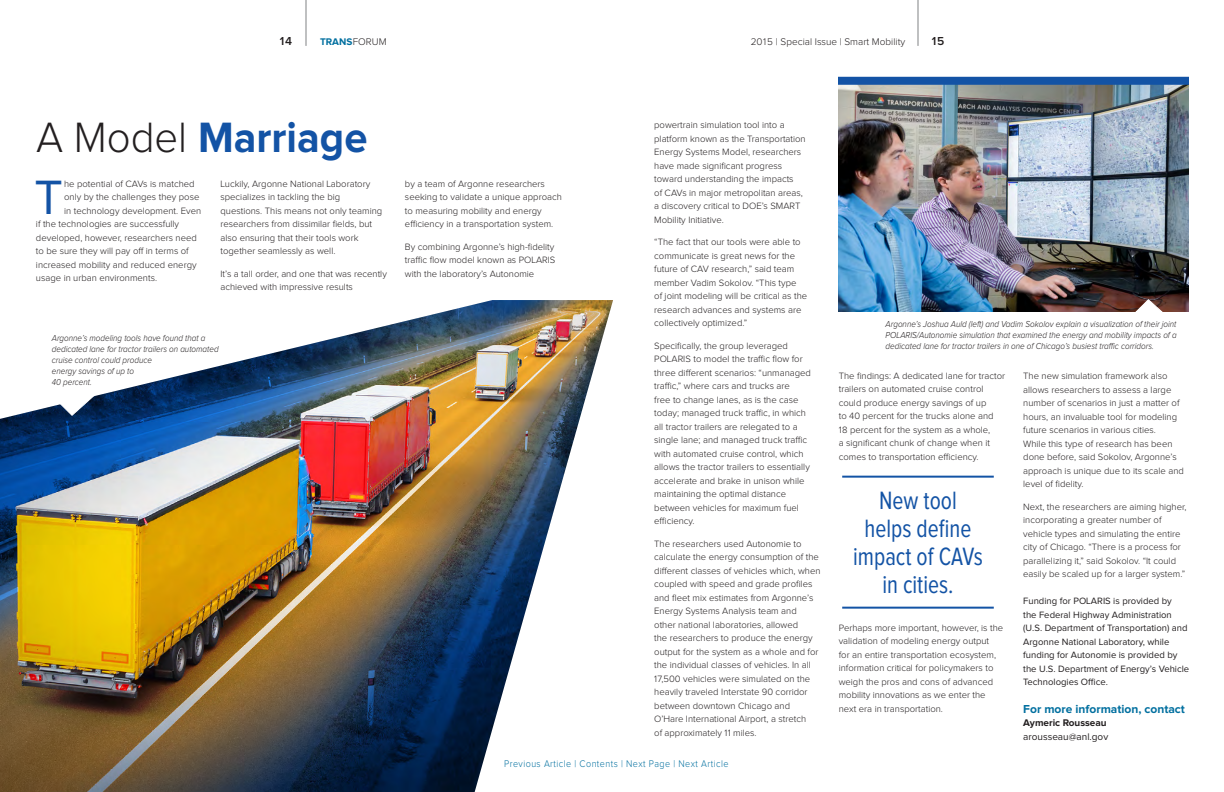
<style>
.page{position:relative;width:1224px;height:792px;background:#fff}
.page>*{position:absolute;margin:0;border:0;box-sizing:border-box;transform-origin:0 0}
.TF_body_text{font:50px "Proxima Nova";color:#1353a5}
.headline{font:700 44px "Proxima Nova";color:#1353a5;scale:.95 1}
.New_callouts{font:26px/28px "Proxima Nova Cond";color:#1353a5;text-align:center;scale:.9 1}
.TF_body_text-2{font:700 12px "Proxima Nova";color:#006f9f}
.t1{font:600 12px "Proxima Nova";color:#231f20}
.t2{font:300 10px "Proxima Nova";letter-spacing:.05em;color:#006f9f;scale:.9 1}
.TF_body_text-3{font:10px/13.5px "Proxima Nova";color:#231f20}
.t3{font:300 10px "Proxima Nova";color:#231f20}
.t4{font:700 10px "Proxima Nova";color:#006f9f}
.TF_body_text-4{font:300 9.5px/13.5px "Proxima Nova";color:#231f20}
.TF_body_text-5{font:9.5px/13.5px "Proxima Nova";color:#231f20}
.Captions{font:italic 300 9px/11px "Proxima Nova";color:#231f20;scale:.9 1}
.s1{font-weight:300;color:#231f20}
.s2{font-weight:700}
</style>
<div class="page">
<hr style="left:306px;top:0;width:1px;height:46px;background:#808285">
<hr style="left:918px;top:0;width:1px;height:46px;background:#808285">
<img style="left:0;top:300px;width:613px;height:492px">
<svg style="left:51px;top:396px;width:45px;height:21px"></svg>
<hr style="left:842px;top:476px;width:152px;height:2px;background:#1353a5">
<hr style="left:842px;top:607px;width:152px;height:2px;background:#1353a5">
<img style="left:838px;top:85px;width:351px;height:227px">
<svg style="left:1134px;top:298px;width:31px;height:14px"></svg>
<div style="left:838px;top:77px;width:351px;height:8px;background:#1353a5"></div>
<p class="t1" style="left:280px;top:35px;width:14px">14</p>
<p class="t4" style="left:320px;top:37px;width:68px">TRANS<span class="s1">FORUM</span></p>
<p class="t3" style="left:751px;top:37px;width:156px">2015 | Special Issue | Smart Mobility</p>
<p class="t1" style="left:932px;top:35px;width:14px">15</p>
<p class="headline" style="left:36px;top:117px;width:350px"><span class="s1">A Model</span> Marriage</p>
<p class="TF_body_text" style="left:34px;top:174px;width:30px">T</p>
<p class="TF_body_text-4" style="left:64px;top:177px;width:132px">he potential of CAVs is matched</p>
<p class="TF_body_text-4" style="left:64px;top:191px;width:137px">only by the challenges they pose</p>
<p class="TF_body_text-4" style="left:64px;top:204px;width:139px">in technology development. Even</p>
<p class="TF_body_text-4" style="left:36px;top:218px;width:145px">if the technologies are successfully</p>
<p class="TF_body_text-4" style="left:36px;top:231px;width:162px">developed, however, researchers need</p>
<p class="TF_body_text-4" style="left:36px;top:245px;width:154px">to be sure they will pay off in terms of</p>
<p class="TF_body_text-4" style="left:36px;top:258px;width:162px">increased mobility and reduced energy</p>
<p class="TF_body_text-4" style="left:36px;top:272px;width:123px">usage in urban environments.</p>
<p class="TF_body_text-4" style="left:220px;top:177px;width:163px">Luckily, Argonne National Laboratory specializes in tackling the big questions. This means not only teaming researchers from dissimilar fields, but also ensuring that their tools work together seamlessly as well.</p>
<p class="TF_body_text-4" style="left:220px;top:267px;width:168px">It’s a tall order, and one that was recently achieved with impressive results</p>
<p class="Captions" style="left:52px;top:333px;width:187px">Argonne’s modeling tools have found that a dedicated lane for tractor trailers on automated cruise control could produce<br>energy savings of up to<br>40 percent.</p>
<p class="TF_body_text-4" style="left:405px;top:177px;width:158px">by a team of Argonne researchers seeking to validate a unique approach to measuring mobility and energy efficiency in a transportation system.</p>
<p class="TF_body_text-4" style="left:405px;top:240px;width:152px;text-align:justify">By combining Argonne’s high-fidelity traffic flow model known as POLARIS with the laboratory’s Autonomie</p>
<p class="TF_body_text-4" style="left:654px;top:119px;width:153px">powertrain simulation tool into a platform known as the Transportation Energy Systems Model, researchers have made significant progress toward understanding the impacts<br>of CAVs in major metropolitan areas, a discovery critical to DOE’s SMART Mobility Initiative.</p>
<p class="TF_body_text-4" style="left:654px;top:236px;width:154px">“The fact that our tools were able to communicate is great news for the future of CAV research,” said team member Vadim Sokolov. “This type<br>of joint modeling will be critical as the research advances and systems are collectively optimized.”</p>
<p class="TF_body_text-4" style="left:654px;top:339px;width:158px">Specifically, the group leveraged POLARIS to model the traffic flow for three different scenarios: “unmanaged traffic,” where cars and trucks are<br>free to change lanes, as is the case today; managed truck traffic, in which all tractor trailers are relegated to a single lane; and managed truck traffic with automated cruise control, which allows the tractor trailers to essentially accelerate and brake in unison while maintaining the optimal distance between vehicles for maximum fuel efficiency.</p>
<p class="TF_body_text-4" style="left:654px;top:537px;width:168px">The researchers used Autonomie to calculate the energy consumption of the different classes of vehicles which, when coupled with speed and grade profiles and fleet mix estimates from Argonne’s Energy Systems Analysis team and other national laboratories, allowed<br>the researchers to produce the energy output for the system as a whole and for the individual classes of vehicles. In all 17,500 vehicles were simulated on the heavily traveled Interstate 90 corridor between downtown Chicago and O’Hare International Airport, a stretch<br>of approximately 11 miles.</p>
<p class="t2" style="left:504px;top:759px;width:251px">Previous Article | Contents | Next Page | Next Article</p>
<p class="Captions" style="left:886px;top:319px;width:325px;text-align:justify">Argonne’s Joshua Auld (left) and Vadim Sokolov explain a visualization of their joint POLARIS/Autonomie simulation that examined the energy and mobility impacts of a dedicated lane for tractor trailers in one of Chicago’s busiest traffic corridors.</p>
<p class="TF_body_text-4" style="left:839px;top:369px;width:168px">The findings: A dedicated lane for tractor trailers on automated cruise control could produce energy savings of up<br>to 40 percent for the trucks alone and<br>18 percent for the system as a whole,<br>a significant chunk of change when it comes to transportation efficiency.</p>
<p class="New_callouts" style="left:853px;top:488px;width:146px">New tool helps define impact of CAVs in cities.</p>
<p class="TF_body_text-4" style="left:839px;top:621px;width:166px">Perhaps more important, however, is the validation of modeling energy output<br>for an entire transportation ecosystem, information critical for policymakers to weigh the pros and cons of advanced mobility innovations as we enter the next era in transportation.</p>
<p class="TF_body_text-4" style="left:1023px;top:370px;width:162px">The new simulation framework also allows researchers to assess a large number of scenarios in just a matter of hours, an invaluable tool for modeling future scenarios in various cities.<br>While this type of research has been done before, said Sokolov, Argonne’s approach is unique due to its scale and level of fidelity.</p>
<p class="TF_body_text-4" style="left:1023px;top:500px;width:165px">Next, the researchers are aiming higher, incorporating a greater number of vehicle types and simulating the entire city of Chicago. “There is a process for parallelizing it,” said Sokolov. “It could easily be scaled up for a larger system.”</p>
<p class="TF_body_text-5" style="left:1023px;top:595px;width:168px">Funding for POLARIS is provided by<br>the Federal Highway Administration (U.S. Department of Transportation) and Argonne National Laboratory, while funding for Autonomie is provided by the U.S. Department of Energy’s Vehicle Technologies Office.</p>
<p class="TF_body_text-2" style="left:1023px;top:703px;width:163px">For more information, contact</p>
<p class="TF_body_text-3" style="left:1023px;top:717px;width:87px"><span class="s2">Aymeric Rousseau </span>arousseau@anl.gov</p>
</div>
